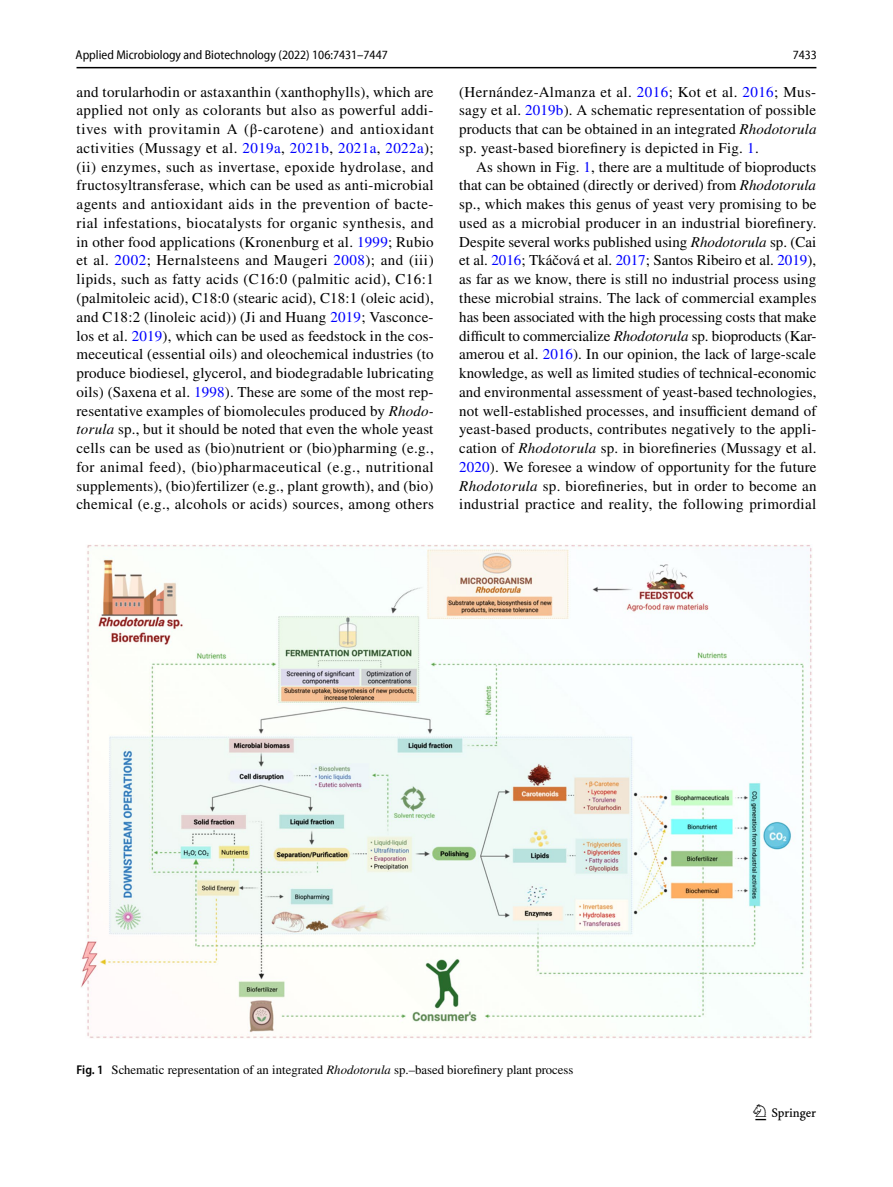
<style>
.page{position:relative;width:893px;height:1187px;background:#fff}
.page>*{position:absolute;margin:0;border:0;box-sizing:border-box;transform-origin:0 0}
.t1{font:22.5px "Springnew Regular 3";color:#000}
.t2{font:15px/18.8px "STIX";letter-spacing:.025em;color:#000;text-align:justify}
.t3{font:12.75px "STIX";color:#000}
.t4{font:semi-condensed 12.75px "Myriad Pro Unic";color:#000}
.s1{color:#00f}
.s2{font-style:italic}
.s3{font-family:"Myriad Pro";font-weight:600;font-stretch:semi-condensed}
</style>
<div class="page">
<hr style="left:77px;top:67px;width:739px;height:1px;background:#000">
<img style="left:81px;top:544px;width:731px;height:494px">
<p class="t4" style="left:76px;top:50px;width:314px">Applied Microbiology and Biotechnology (2022) 106:7431–7447</p>
<p class="t4" style="left:793px;top:50px;width:26px">7433</p>
<p class="t2" style="left:77px;top:83px;width:359px">and torularhodin or astaxanthin (xanthophylls), which are applied not only as colorants but also as powerful addi&shy;tives with provitamin A (β-carotene) and antioxidant activities (Mussagy et al. <span class="s1">2019a</span>, <span class="s1">2021b</span>, <span class="s1">2021a</span>, <span class="s1">2022a</span>); (ii) enzymes, such as invertase, epoxide hydrolase, and fructosyltransferase, which can be used as anti-microbial agents and antioxidant aids in the prevention of bacte&shy;rial infestations, biocatalysts for organic synthesis, and in other food applications (Kronenburg et al. <span class="s1">1999</span>; Rubio et al. <span class="s1">2002</span>; Hernalsteens and Maugeri <span class="s1">2008</span>); and (iii) lipids, such as fatty acids (C16:0 (palmitic acid), C16:1 (palmitoleic acid), C18:0 (stearic acid), C18:1 (oleic acid), and C18:2 (linoleic acid)) (Ji and Huang <span class="s1">2019</span>; Vasconce&shy;los et al. <span class="s1">2019</span>), which can be used as feedstock in the cos&shy;meceutical (essential oils) and oleochemical industries (to produce biodiesel, glycerol, and biodegradable lubricating oils) (Saxena et al. <span class="s1">1998</span>). These are some of the most rep&shy;resentative examples of biomolecules produced by <span class="s2">Rhodo&shy;torula</span> sp., but it should be noted that even the whole yeast cells can be used as (bio)nutrient or (bio)pharming (e.g., for animal feed), (bio)pharmaceutical (e.g., nutritional supplements), (bio)fertilizer (e.g., plant growth), and (bio) chemical (e.g., alcohols or acids) sources, among others</p>
<p class="t2" style="left:459px;top:83px;width:359px">(Hernández-Almanza et al. <span class="s1">2016</span>; Kot et al. <span class="s1">2016</span>; Mus&shy;sagy et al. <span class="s1">2019b</span>). A schematic representation of possible products that can be obtained in an integrated <span class="s2">Rhodotorula </span>sp. yeast-based biorefinery is depicted in Fig. <span class="s1">1</span>.</p>
<p class="t2" style="left:459px;top:158px;width:359px;text-indent:17px">As shown in Fig. <span class="s1">1</span>, there are a multitude of bioproducts that can be obtained (directly or derived) from <span class="s2">Rhodotorula </span>sp., which makes this genus of yeast very promising to be used as a microbial producer in an industrial biorefinery.<br>Despite several works published using <span class="s2">Rhodotorula</span> sp. (Cai et al. <span class="s1">2016</span>; Tkáčová et al. <span class="s1">2017</span>; Santos Ribeiro et al. <span class="s1">2019</span>), as far as we know, there is still no industrial process using these microbial strains<span class="s2">.</span> The lack of commercial examples has been associated with the high processing costs that make difficult to commercialize <span class="s2">Rhodotorula</span> sp. bioproducts (Kar&shy;amerou et al. <span class="s1">2016</span>). In our opinion, the lack of large-scale knowledge, as well as limited studies of technical-economic and environmental assessment of yeast-based technologies, not well-established processes, and insufficient demand of yeast-based products, contributes negatively to the appli&shy;cation of <span class="s2">Rhodotorula</span> sp. in biorefineries (Mussagy et al.<br><span class="s1">2020</span>). We foresee a window of opportunity for the future <span class="s2">Rhodotorula</span> sp. biorefineries, but in order to become an industrial practice and reality, the following primordial</p>
<p class="t3" style="left:77px;top:1060px;width:498px"><span class="s3">Fig. 1</span> Schematic representation of an integrated <span class="s2">Rhodotorula</span> sp.–based biorefinery plant process</p>
<h1 class="t1" style="left:755px;top:1104px;width:62px">1 3</h1>
</div>
